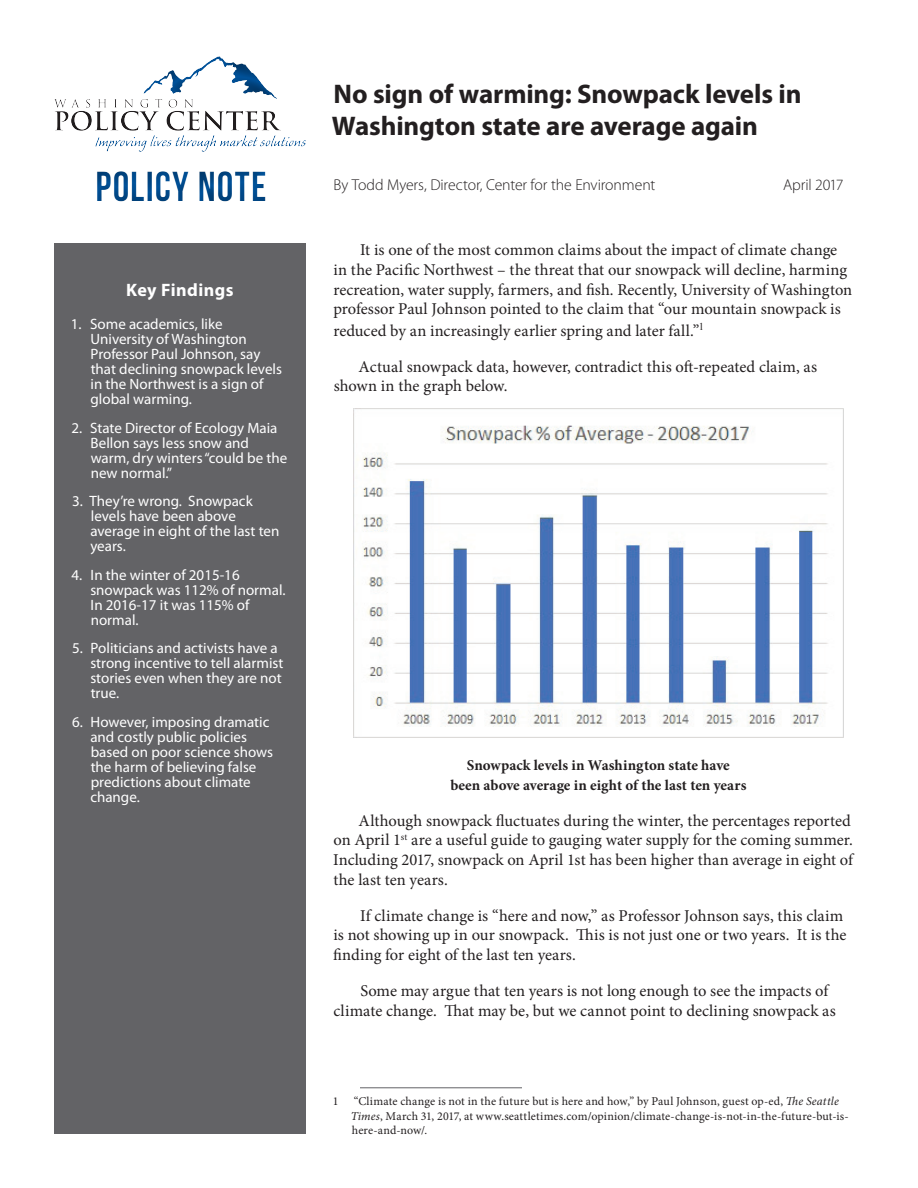
<style>
.page{position:relative;width:918px;height:1188px;background:#fff}
.page>*{position:absolute;margin:0;border:0;box-sizing:border-box;transform-origin:0 0}
.t1{font:42px "Bebas Neue";letter-spacing:.03em;color:#01529a}
.t2{font:700 27px/32.4px "Myriad Pro";letter-spacing:-.005em;color:#231f20}
.t3{font:700 18px "Myriad Pro";letter-spacing:.025em;color:#fff}
.t4{font:16.5px/19.8px "Minion Pro";color:#231f20}
.t5{font:300 15.75px "Myriad Pro";letter-spacing:-.005em;color:#231f20}
.t6{font:15px/15px "Myriad Pro";color:#fff}
.t7{font:700 15px/19.8px "Minion Pro";color:#231f20;text-align:center}
.t8{font:12px/14.4px "Minion Pro";letter-spacing:.01em;color:#231f20}
.s1{font-style:italic}
</style>
<div class="page">
<div style="left:54px;top:243px;width:252px;height:891px;background:#636366"></div>
<img style="left:354px;top:409px;width:489px;height:328px">
<hr style="left:360px;top:1087px;width:162px;height:1px;background:#636366">
<div style="left:52px;top:52px;width:258px;height:164px;background:#231f20;opacity:.5"></div>
<h1 class="t1" style="left:95px;top:163px;width:173px">POLICY NOTE</h1>
<p class="t3" style="left:126px;top:278px;width:109px">Key Findings</p>
<p class="t6" style="left:90px;top:316px;width:193px;text-indent:-20px">1. Some academics, like<br>University of Washington<br>Professor Paul Johnson, say that declining snowpack levels in the Northwest is a sign of global warming.</p>
<p class="t6" style="left:91px;top:420px;width:198px;text-indent:-19px">2. State Director of Ecology Maia<br>Bellon says less snow and warm, dry winters “could be the new normal.”</p>
<p class="t6" style="left:90px;top:493px;width:191px;text-indent:-18px">3. They’re wrong. Snowpack levels have been above average in eight of the last ten years.</p>
<p class="t6" style="left:90px;top:567px;width:197px;text-indent:-19px">4. In the winter of 2015-16 snowpack was 112% of normal.<br>In 2016-17 it was 115% of normal.</p>
<p class="t6" style="left:90px;top:640px;width:195px;text-indent:-18px">5. Politicians and activists have a strong incentive to tell alarmist stories even when they are not true.</p>
<p class="t6" style="left:90px;top:714px;width:184px;text-indent:-18px">6. However, imposing dramatic and costly public policies based on poor science shows the harm of believing false predictions about climate change.</p>
<h2 class="t2" style="left:332px;top:77px;width:471px">No sign of warming: Snowpack levels in<br>Washington state are average again</h2>
<p class="t5" style="left:334px;top:176px;width:323px">By Todd Myers, Director, Center for the Environment</p>
<p class="t5" style="left:783px;top:176px;width:62px">April 2017</p>
<p class="t4" style="left:333px;top:240px;width:520px;text-indent:27px">It is one of the most common claims about the impact of climate change in the Pacific Northwest – the threat that our snowpack will decline, harming recreation, water supply, farmers, and fish. Recently, University of Washington professor Paul Johnson pointed to the claim that “our mountain snowpack is</p>
<p class="t4" style="left:359px;top:313px;width:460px;line-height:35.5px;text-indent:-25px">reduced by an increasingly earlier spring and later fall.”<sup>1<br></sup>Actual snowpack data, however, contradict this oft-repeated claim, as</p>
<p class="t4" style="left:334px;top:376px;width:175px">shown in the graph below.</p>
<p class="t7" style="left:451px;top:755px;width:297px">Snowpack levels in Washington state have been above average in eight of the last ten years</p>
<p class="t4" style="left:333px;top:811px;width:521px;text-indent:25px">Although snowpack fluctuates during the winter, the percentages reported on April 1<sup>st</sup> are a useful guide to gauging water supply for the coming summer.<br>Including 2017, snowpack on April 1st has been higher than average in eight of the last ten years.</p>
<p class="t4" style="left:333px;top:905px;width:515px;text-indent:27px">If climate change is “here and now,” as Professor Johnson says, this claim is not showing up in our snowpack. This is not just one or two years. It is the finding for eight of the last ten years.</p>
<p class="t4" style="left:334px;top:981px;width:504px;text-indent:27px">Some may argue that ten years is not long enough to see the impacts of climate change. That may be, but we cannot point to declining snowpack as</p>
<p class="t8" style="left:333px;top:1094px;width:7px">1</p>
<p class="t8" style="left:351px;top:1094px;width:500px">“Climate change is not in the future but is here and how,” by Paul Johnson, guest op-ed, <span class="s1">The Seattle<br>Times</span>, March 31, 2017, at www.seattletimes.com/opinion/climate-change-is-not-in-the-future-but-is&shy;here-and-now/.</p>
</div>
